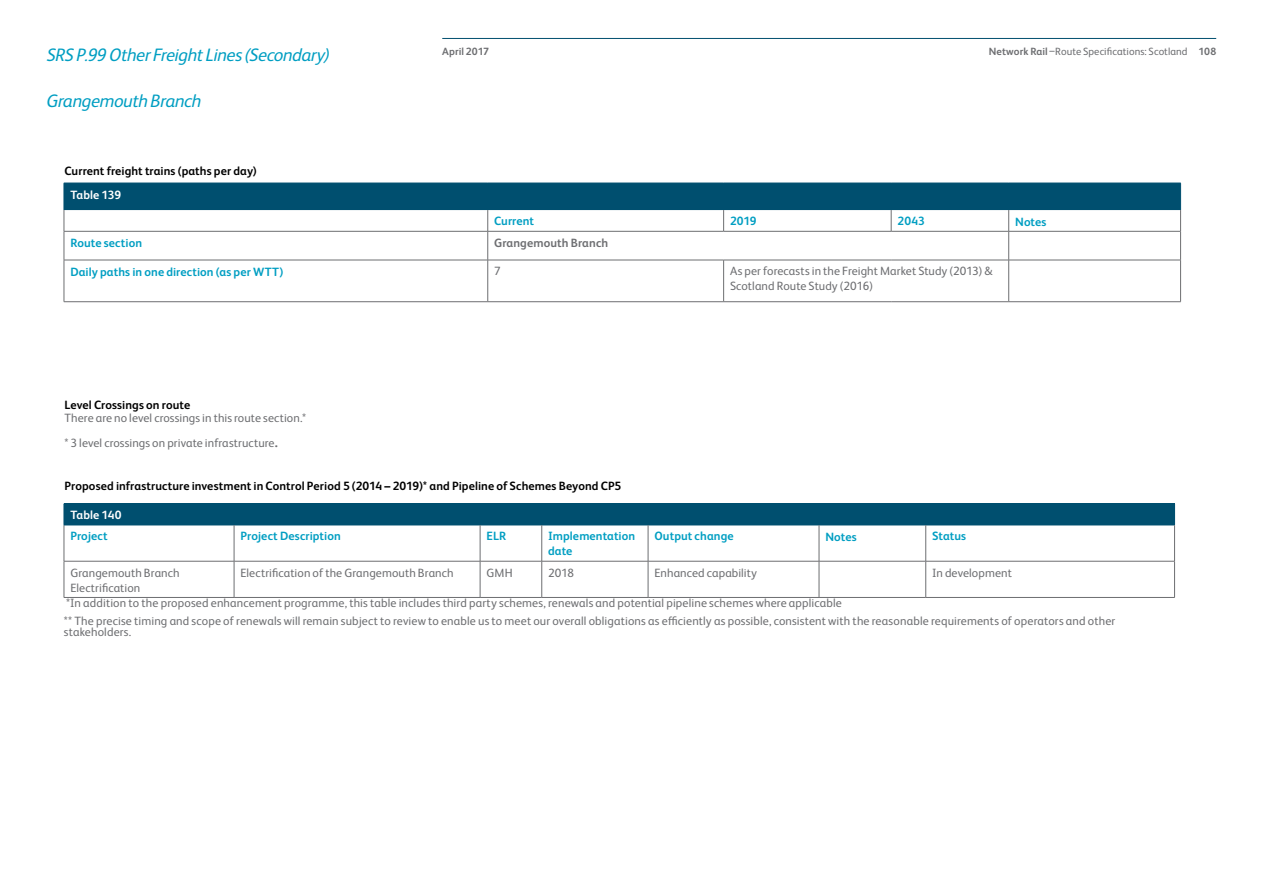
<style>
.page{position:relative;width:1263px;height:893px;background:#fff}
.page>*{position:absolute;margin:0;border:0;box-sizing:border-box;transform-origin:0 0}
.t1{font:italic 18px "Network Rail Sans";letter-spacing:-.025em;color:#009ec2}
.t2{font:12px/15px "Network Rail Sans";letter-spacing:.01em;color:#6d6e71}
.t3{font:700 12px "Network Rail Sans";letter-spacing:.005em;color:#000}
.t4{font:700 12px/15px "Network Rail Sans";letter-spacing:.005em;color:#009ec2}
.t5{font:700 12px "Network Rail Sans";letter-spacing:.01em;color:#6d6e71}
.t6{font:700 12px "Network Rail Sans";letter-spacing:.005em;color:#fff}
.t7{font:10.5px "Network Rail Sans";letter-spacing:.005em;color:#6d6e71}
.t8{font:700 10.5px "Network Rail Sans";letter-spacing:.005em;color:#6d6e71}
.s1{font-weight:700}
.s2{font-size:18px}
</style>
<div class="page">
<hr style="left:442px;top:38px;width:774px;height:1px;background:#004f6f">
<hr style="left:64px;top:260px;width:1px;height:42px;background:#6d6e71">
<hr style="left:1009px;top:260px;width:172px;height:1px;background:#6d6e71">
<hr style="left:1180px;top:260px;width:1px;height:42px;background:#6d6e71">
<hr style="left:1009px;top:301px;width:172px;height:1px;background:#6d6e71">
<hr style="left:64px;top:260px;width:424px;height:1px;background:#6d6e71">
<hr style="left:64px;top:301px;width:424px;height:1px;background:#6d6e71">
<hr style="left:487px;top:260px;width:1px;height:42px;background:#6d6e71">
<hr style="left:488px;top:301px;width:236px;height:1px;background:#6d6e71">
<svg style="left:64px;top:183px;width:1117px;height:77px"></svg>
<hr style="left:488px;top:260px;width:236px;height:1px;background:#6d6e71">
<hr style="left:724px;top:260px;width:167px;height:1px;background:#6d6e71">
<hr style="left:723px;top:260px;width:1px;height:42px;background:#6d6e71">
<hr style="left:891px;top:260px;width:118px;height:1px;background:#6d6e71">
<hr style="left:1008px;top:260px;width:1px;height:42px;background:#6d6e71">
<hr style="left:724px;top:301px;width:167px;height:1px;background:#6d6e71">
<hr style="left:891px;top:301px;width:118px;height:1px;background:#6d6e71">
<div style="left:64px;top:504px;width:1110px;height:21px;background:#004f6f"></div>
<hr style="left:64px;top:525px;width:1px;height:36px;background:#6d6e71">
<hr style="left:64px;top:561px;width:1px;height:36px;background:#6d6e71">
<hr style="left:64px;top:503px;width:170px;height:1px;background:#004f6f">
<hr style="left:234px;top:503px;width:246px;height:1px;background:#004f6f">
<hr style="left:480px;top:503px;width:62px;height:1px;background:#004f6f">
<hr style="left:542px;top:503px;width:106px;height:1px;background:#004f6f">
<hr style="left:648px;top:503px;width:171px;height:1px;background:#004f6f">
<hr style="left:819px;top:503px;width:107px;height:1px;background:#004f6f">
<hr style="left:926px;top:503px;width:249px;height:1px;background:#004f6f">
<svg style="left:1174px;top:504px;width:1px;height:21px"></svg>
<hr style="left:64px;top:525px;width:170px;height:1px;background:#004f6f">
<hr style="left:234px;top:525px;width:246px;height:1px;background:#004f6f">
<hr style="left:480px;top:525px;width:62px;height:1px;background:#004f6f">
<hr style="left:542px;top:525px;width:106px;height:1px;background:#004f6f">
<hr style="left:648px;top:525px;width:171px;height:1px;background:#004f6f">
<hr style="left:819px;top:525px;width:107px;height:1px;background:#004f6f">
<hr style="left:926px;top:525px;width:249px;height:1px;background:#004f6f">
<hr style="left:234px;top:525px;width:1px;height:36px;background:#6d6e71">
<hr style="left:234px;top:561px;width:1px;height:36px;background:#6d6e71">
<hr style="left:64px;top:597px;width:170px;height:1px;background:#6d6e71">
<hr style="left:234px;top:597px;width:246px;height:1px;background:#6d6e71">
<hr style="left:480px;top:597px;width:62px;height:1px;background:#6d6e71">
<hr style="left:542px;top:597px;width:106px;height:1px;background:#6d6e71">
<hr style="left:648px;top:597px;width:171px;height:1px;background:#6d6e71">
<hr style="left:819px;top:597px;width:107px;height:1px;background:#6d6e71">
<hr style="left:926px;top:597px;width:249px;height:1px;background:#6d6e71">
<hr style="left:64px;top:561px;width:170px;height:1px;background:#6d6e71">
<hr style="left:234px;top:561px;width:246px;height:1px;background:#6d6e71">
<hr style="left:480px;top:561px;width:62px;height:1px;background:#6d6e71">
<hr style="left:542px;top:561px;width:106px;height:1px;background:#6d6e71">
<hr style="left:648px;top:561px;width:171px;height:1px;background:#6d6e71">
<hr style="left:819px;top:561px;width:107px;height:1px;background:#6d6e71">
<hr style="left:926px;top:561px;width:249px;height:1px;background:#6d6e71">
<hr style="left:480px;top:525px;width:1px;height:36px;background:#6d6e71">
<hr style="left:480px;top:561px;width:1px;height:36px;background:#6d6e71">
<hr style="left:541px;top:525px;width:1px;height:36px;background:#6d6e71">
<hr style="left:648px;top:525px;width:1px;height:36px;background:#6d6e71">
<hr style="left:819px;top:525px;width:1px;height:36px;background:#6d6e71">
<hr style="left:925px;top:525px;width:1px;height:36px;background:#6d6e71">
<hr style="left:1174px;top:525px;width:1px;height:36px;background:#6d6e71">
<hr style="left:541px;top:561px;width:1px;height:36px;background:#6d6e71">
<hr style="left:648px;top:561px;width:1px;height:36px;background:#6d6e71">
<hr style="left:819px;top:561px;width:1px;height:36px;background:#6d6e71">
<hr style="left:925px;top:561px;width:1px;height:36px;background:#6d6e71">
<hr style="left:1174px;top:561px;width:1px;height:36px;background:#6d6e71">
<h1 class="t1" style="left:47px;top:42px;width:284px">SRS P.99 Other Freight Lines (Secondary)</h1>
<h1 class="t1" style="left:47px;top:88px;width:156px">Grangemouth Branch</h1>
<p class="t3" style="left:64px;top:162px;width:194px">Current freight trains (paths per day)</p>
<p class="t6" style="left:70px;top:187px;width:52px">Table 139</p>
<p class="t8" style="left:442px;top:44px;width:48px">April 2017</p>
<p class="t7" style="left:989px;top:44px;width:229px"><span class="s1">Network Rail</span> –Route Specifications: Scotland <span class="s1">108</span></p>
<p class="t4" style="left:494px;top:213px;width:41px">Current</p>
<p class="t4" style="left:730px;top:213px;width:28px">2019</p>
<p class="t4" style="left:897px;top:213px;width:29px">2043</p>
<p class="t4" style="left:1015px;top:214px;width:33px">Notes</p>
<p class="t4" style="left:70px;top:234px;width:73px">Route section</p>
<p class="t5" style="left:494px;top:234px;width:116px">Grangemouth Branch</p>
<p class="t4" style="left:70px;top:264px;width:215px">Daily paths in one direction (as per WTT)</p>
<p class="t2" style="left:494px;top:263px;width:8px">7</p>
<p class="t2" style="left:730px;top:263px;width:264px">As per forecasts in the Freight Market Study (2013) &amp;<br>Scotland Route Study (2016)</p>
<p class="t3" style="left:64px;top:396px;width:127px">Level Crossings on route</p>
<p class="t2" style="left:64px;top:406px;width:243px;line-height:24.2px">There are no level crossings in this route section.* * 3 level crossings on private infrastructure<span class="s2">.</span></p>
<p class="t3" style="left:64px;top:478px;width:558px">Proposed infrastructure investment in Control Period 5 (2014 – 2019)* and Pipeline of Schemes Beyond CP5</p>
<p class="t6" style="left:70px;top:507px;width:53px">Table 140</p>
<p class="t4" style="left:70px;top:528px;width:39px">Project</p>
<p class="t4" style="left:240px;top:528px;width:102px">Project Description</p>
<p class="t4" style="left:486px;top:528px;width:21px">ELR</p>
<p class="t4" style="left:548px;top:528px;width:89px">Implementation date</p>
<p class="t4" style="left:654px;top:528px;width:81px">Output change</p>
<p class="t4" style="left:825px;top:529px;width:33px">Notes</p>
<p class="t4" style="left:932px;top:528px;width:36px">Status</p>
<p class="t2" style="left:70px;top:565px;width:111px">Grangemouth Branch<br>Electrification</p>
<p class="t2" style="left:240px;top:565px;width:215px">Electrification of the Grangemouth Branch</p>
<p class="t2" style="left:486px;top:565px;width:28px">GMH</p>
<p class="t2" style="left:548px;top:565px;width:27px">2018</p>
<p class="t2" style="left:654px;top:565px;width:104px">Enhanced capability</p>
<p class="t2" style="left:932px;top:565px;width:81px">In development</p>
<p class="t2" style="left:64px;top:593px;width:1053px;line-height:18.8px">*In addition to the proposed enhancement programme, this table includes third party schemes, renewals and potential pipeline schemes where applicable<br>** The precise timing and scope of renewals will remain subject to review to enable us to meet our overall obligations as efficiently as possible, consistent with the reasonable requirements of operators and other</p>
<p class="t2" style="left:64px;top:624px;width:69px">stakeholders.</p>
</div>
